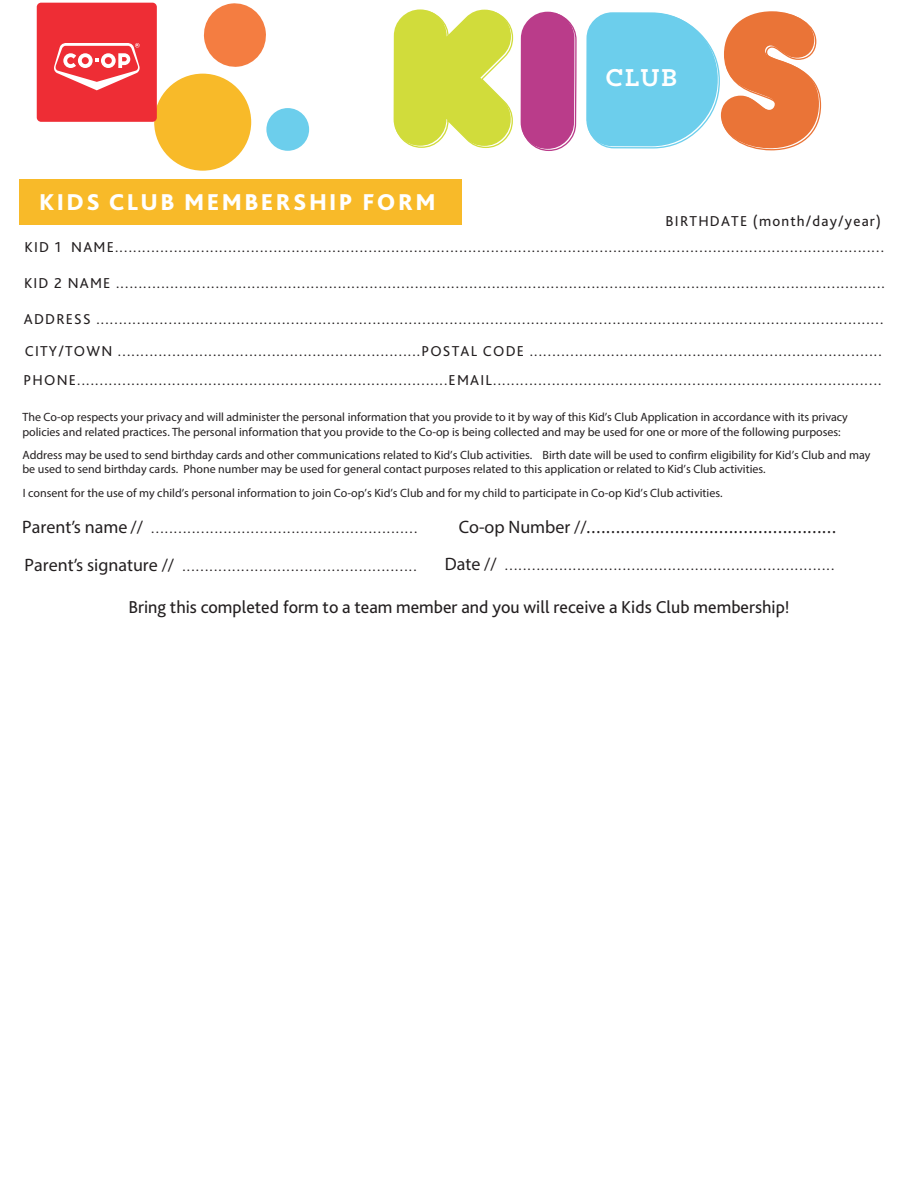
<style>
.page{position:relative;width:918px;height:1188px;background:#fff}
.page>*{position:absolute;margin:0;border:0;box-sizing:border-box;transform-origin:0 0}
.t1{font:800 24px "Bliss 2";letter-spacing:.1em;color:#fff}
.t2{font:24px "Trend Slab One";color:#fff}
.t3{font:18px "Bliss 2";color:#231f20}
.t4{font:18px "Myriad Pro";color:#231f20}
.t5{font:15px/32px "Bliss 2";letter-spacing:.08em;color:#231f20}
.t6{font:12px/14.1px "Myriad Pro";color:#231f20}
.s1{font-family:"Myriad Pro";font-size:18px}
</style>
<div class="page">
<div style="left:154px;top:74px;width:97px;height:97px;background:#f8ba29;border-radius:50%"></div>
<svg style="left:266px;top:108px;width:43px;height:43px"></svg>
<svg style="left:213px;top:3px;width:43px;height:9px"></svg>
<svg style="left:539px;top:149px;width:20px;height:2px"></svg>
<svg style="left:36px;top:12px;width:541px;height:137px"></svg>
<svg style="left:586px;top:11px;width:236px;height:140px"></svg>
<svg style="left:394px;top:9px;width:120px;height:140px"></svg>
<div style="left:37px;top:3px;width:120px;height:119px;background:#ee2d35;border-radius:4px"></div>
<svg style="left:54px;top:43px;width:86px;height:47px"></svg>
<div style="left:19px;top:179px;width:442px;height:46px;background:#f8ba29"></div>
<h1 class="t2" style="left:604px;top:62px;width:76px">CLUB</h1>
<h1 class="t1" style="left:39px;top:188px;width:398px">KIDS CLUB MEMBERSHIP FORM</h1>
<p class="t5" style="left:24px;top:231px;width:861px">KID 1 NAME..........................................................................................................................................................................</p>
<p class="t5" style="left:24px;top:267px;width:862px">KID 2 NAME ..........................................................................................................................................................................</p>
<p class="t5" style="left:24px;top:303px;width:861px">ADDRESS ..............................................................................................................................................................................<br>CITY/TOWN ...................................................................POSTAL CODE ..............................................................................</p>
<p class="t5" style="left:24px;top:364px;width:859px">PHONE..................................................................................EMAIL......................................................................................</p>
<p class="t5" style="left:666px;top:205px;width:217px">BIRTHDATE (month/day/year)</p>
<p class="t6" style="left:22px;top:410px;width:827px">The Co-op respects your privacy and will administer the personal information that you provide to it by way of this Kid’s Club Application in accordance with its privacy policies and related practices. The personal information that you provide to the Co-op is being collected and may be used for one or more of the following purposes:</p>
<p class="t6" style="left:22px;top:447px;width:850px">Address may be used to send birthday cards and other communications related to Kid’s Club activities. Birth date will be used to confirm eligibility for Kid’s Club and may be used to send birthday cards. Phone number may be used for general contact purposes related to this application or related to Kid’s Club activities.</p>
<p class="t6" style="left:23px;top:486px;width:701px">I consent for the use of my child’s personal information to join Co-op’s Kid’s Club and for my child to participate in Co-op Kid’s Club activities.</p>
<p class="t5" style="left:22px;top:512px;width:397px"><span class="s1">Parent’s name //</span> ...........................................................</p>
<p class="t5" style="left:25px;top:550px;width:394px"><span class="s1">Parent’s signature //</span> ....................................................</p>
<p class="t5" style="left:445px;top:549px;width:391px"><span class="s1">Date //</span> .........................................................................</p>
<p class="t3" style="left:128px;top:595px;width:663px">Bring this completed form to a team member and you will receive a Kids Club membership!</p>
<p class="t4" style="left:459px;top:516px;width:379px">Co-op Number //...................................................</p>
</div>
